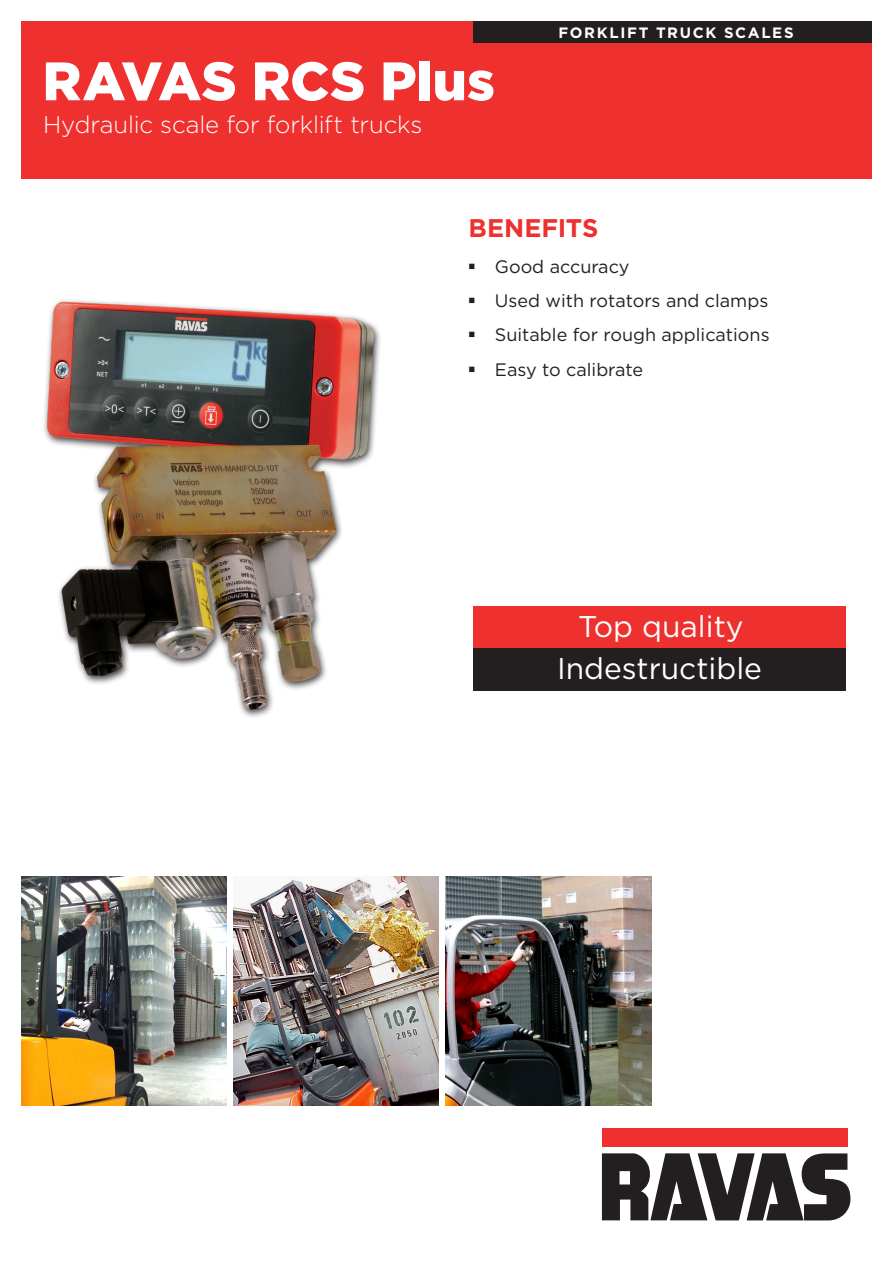
<style>
.page{position:relative;width:893px;height:1263px;background:#fff}
.page>*{position:absolute;margin:0;border:0;box-sizing:border-box;transform-origin:0 0}
.t1{font:900 54px "Gotham";letter-spacing:.005em;color:#fff}
.t2{font:30px "Gotham";color:#fff}
.t3{font:700 25.5px "Gotham";color:#ee302e}
.t4{font:300 24px "Gotham";letter-spacing:-.01em;color:#fff}
.t5{font:18px "Gotham";color:#231f20}
.t6{font:700 15px "Gotham";letter-spacing:.11em;color:#fff}
</style>
<div class="page">
<div style="left:21px;top:21px;width:851px;height:158px;background:#ee312f"></div>
<img style="left:44px;top:300px;width:336px;height:417px">
<div style="left:473px;top:606px;width:372px;height:42px;background:#ee302e"></div>
<div style="left:473px;top:648px;width:372px;height:43px;background:#231f20"></div>
<div style="left:602px;top:1128px;width:245px;height:19px;background:#ee312f"></div>
<svg style="left:602px;top:1153px;width:248px;height:67px"></svg>
<div style="left:473px;top:21px;width:399px;height:22px;background:#231f20"></div>
<img style="left:446px;top:876px;width:205px;height:230px">
<img style="left:234px;top:876px;width:205px;height:230px">
<img style="left:21px;top:876px;width:206px;height:230px">
<p class="t1" style="left:43px;top:44px;width:454px">RAVAS RCS Plus</p>
<p class="t4" style="left:43px;top:109px;width:381px">Hydraulic scale for forklift trucks</p>
<p class="t6" style="left:559px;top:22px;width:236px">FORKLIFT TRUCK SCALES</p>
<p class="t3" style="left:469px;top:211px;width:131px">BENEFITS</p>
<p class="t5" style="left:495px;top:255px;width:136px">Good accuracy</p>
<p class="t5" style="left:495px;top:289px;width:275px">Used with rotators and clamps</p>
<p class="t5" style="left:495px;top:324px;width:276px">Suitable for rough applications</p>
<p class="t5" style="left:495px;top:358px;width:150px">Easy to calibrate</p>
<p class="t2" style="left:578px;top:607px;width:167px">Top quality</p>
<p class="t2" style="left:557px;top:649px;width:206px">Indestructible</p>
</div>
